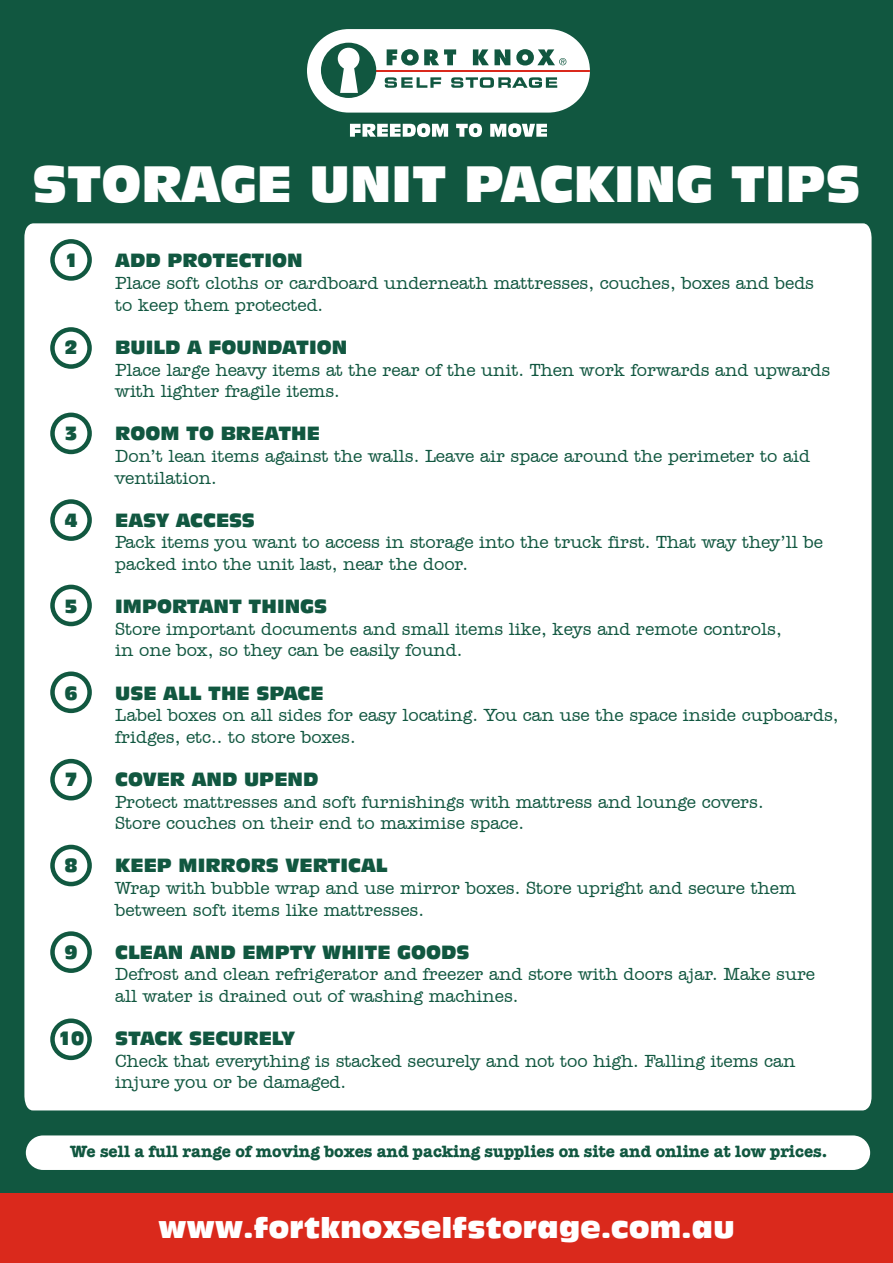
<style>
.page{position:relative;width:893px;height:1263px;background:#115740}
.page>*{position:absolute;margin:0;border:0;box-sizing:border-box;transform-origin:0 0}
.t1{font:48px "Incised 901 BT Compact";color:#fff}
.t2{font:27px "Incised 901 BT Compact";letter-spacing:.015em;color:#fff}
.t3{font:500 18px/21.6px "Amer Typewriter IT Cby BT";color:#115740}
.t4{font:18px "Incised 901 BT Compact";color:#115740}
.t5{font:700 16.95px "American Typewriter";color:#115740}
</style>
<div class="page">
<div style="left:0;top:1194px;width:893px;height:69px;background:#da291c"></div>
<div style="left:24px;top:223px;width:848px;height:887px;background:#fff"></div>
<div style="left:26px;top:1135px;width:844px;height:35px;background:#fff;border-radius:17px"></div>
<div style="left:307px;top:29px;width:283px;height:84px;background:#fff;border-radius:42px"></div>
<hr style="left:374px;top:70px;width:216px;height:2px;background:#da291c">
<svg style="left:473px;top:49px;width:37px;height:16px"></svg>
<svg style="left:385px;top:77px;width:56px;height:11px"></svg>
<svg style="left:451px;top:77px;width:106px;height:11px"></svg>
<svg style="left:321px;top:43px;width:55px;height:55px"></svg>
<svg style="left:516px;top:49px;width:50px;height:17px"></svg>
<svg style="left:387px;top:49px;width:69px;height:17px"></svg>
<svg style="left:350px;top:123px;width:197px;height:14px"></svg>
<svg style="left:50px;top:499px;width:42px;height:42px"></svg>
<svg style="left:50px;top:585px;width:42px;height:41px"></svg>
<svg style="left:50px;top:671px;width:42px;height:42px"></svg>
<svg style="left:50px;top:759px;width:42px;height:41px"></svg>
<svg style="left:50px;top:845px;width:42px;height:41px"></svg>
<svg style="left:50px;top:931px;width:42px;height:42px"></svg>
<svg style="left:50px;top:1018px;width:42px;height:42px"></svg>
<svg style="left:50px;top:239px;width:42px;height:42px"></svg>
<svg style="left:50px;top:327px;width:42px;height:42px"></svg>
<svg style="left:50px;top:413px;width:42px;height:41px"></svg>
<h1 class="t1" style="left:33px;top:156px;width:829px">STORAGE UNIT PACKING TIPS</h1>
<p class="t4" style="left:64px;top:250px;width:15px">1</p>
<p class="t4" style="left:64px;top:337px;width:15px">2</p>
<p class="t4" style="left:64px;top:423px;width:15px">3</p>
<p class="t4" style="left:64px;top:509px;width:15px">4</p>
<p class="t4" style="left:64px;top:596px;width:15px">5</p>
<p class="t4" style="left:64px;top:682px;width:15px">6</p>
<p class="t4" style="left:64px;top:769px;width:15px">7</p>
<p class="t4" style="left:64px;top:855px;width:15px">8</p>
<p class="t4" style="left:64px;top:941px;width:15px">9</p>
<p class="t4" style="left:58px;top:1028px;width:28px">10</p>
<p class="t4" style="left:115px;top:250px;width:189px">ADD PROTECTION</p>
<p class="t3" style="left:115px;top:272px;width:700px">Place soft cloths or cardboard underneath mattresses, couches, boxes and beds to keep them protected.</p>
<p class="t4" style="left:115px;top:337px;width:234px">BUILD A FOUNDATION</p>
<p class="t3" style="left:115px;top:358px;width:717px">Place large heavy items at the rear of the unit. Then work forwards and upwards with lighter fragile items.</p>
<p class="t4" style="left:115px;top:423px;width:206px">ROOM TO BREATHE</p>
<p class="t3" style="left:115px;top:445px;width:696px">Don’t lean items against the walls. Leave air space around the perimeter to aid ventilation.</p>
<p class="t4" style="left:115px;top:509px;width:141px">EASY ACCESS</p>
<p class="t3" style="left:115px;top:531px;width:709px">Pack items you want to access in storage into the truck first. That way they’ll be packed into the unit last, near the door.</p>
<p class="t4" style="left:115px;top:596px;width:213px">IMPORTANT THINGS</p>
<p class="t3" style="left:115px;top:617px;width:668px">Store important documents and small items like, keys and remote controls, in one box, so they can be easily found.</p>
<p class="t4" style="left:115px;top:682px;width:210px">USE ALL THE SPACE</p>
<p class="t3" style="left:115px;top:704px;width:725px">Label boxes on all sides for easy locating. You can use the space inside cupboards, fridges, etc.. to store boxes.</p>
<p class="t4" style="left:115px;top:769px;width:205px">COVER AND UPEND</p>
<p class="t3" style="left:115px;top:790px;width:650px">Protect mattresses and soft furnishings with mattress and lounge covers.<br>Store couches on their end to maximise space.</p>
<p class="t4" style="left:115px;top:855px;width:274px">KEEP MIRRORS VERTICAL</p>
<p class="t3" style="left:115px;top:877px;width:682px">Wrap with bubble wrap and use mirror boxes. Store upright and secure them between soft items like mattresses.</p>
<p class="t4" style="left:115px;top:941px;width:356px">CLEAN AND EMPTY WHITE GOODS</p>
<p class="t3" style="left:115px;top:963px;width:701px">Defrost and clean refrigerator and freezer and store with doors ajar. Make sure all water is drained out of washing machines.</p>
<p class="t4" style="left:115px;top:1028px;width:181px">STACK SECURELY</p>
<p class="t3" style="left:115px;top:1049px;width:682px">Check that everything is stacked securely and not too high. Falling items can injure you or be damaged.</p>
<p class="t5" style="left:70px;top:1141px;width:759px">We sell a full range of moving boxes and packing supplies on site and online at low prices.</p>
<h2 class="t2" style="left:158px;top:1211px;width:577px">www.fortknoxselfstorage.com.au</h2>
</div>
